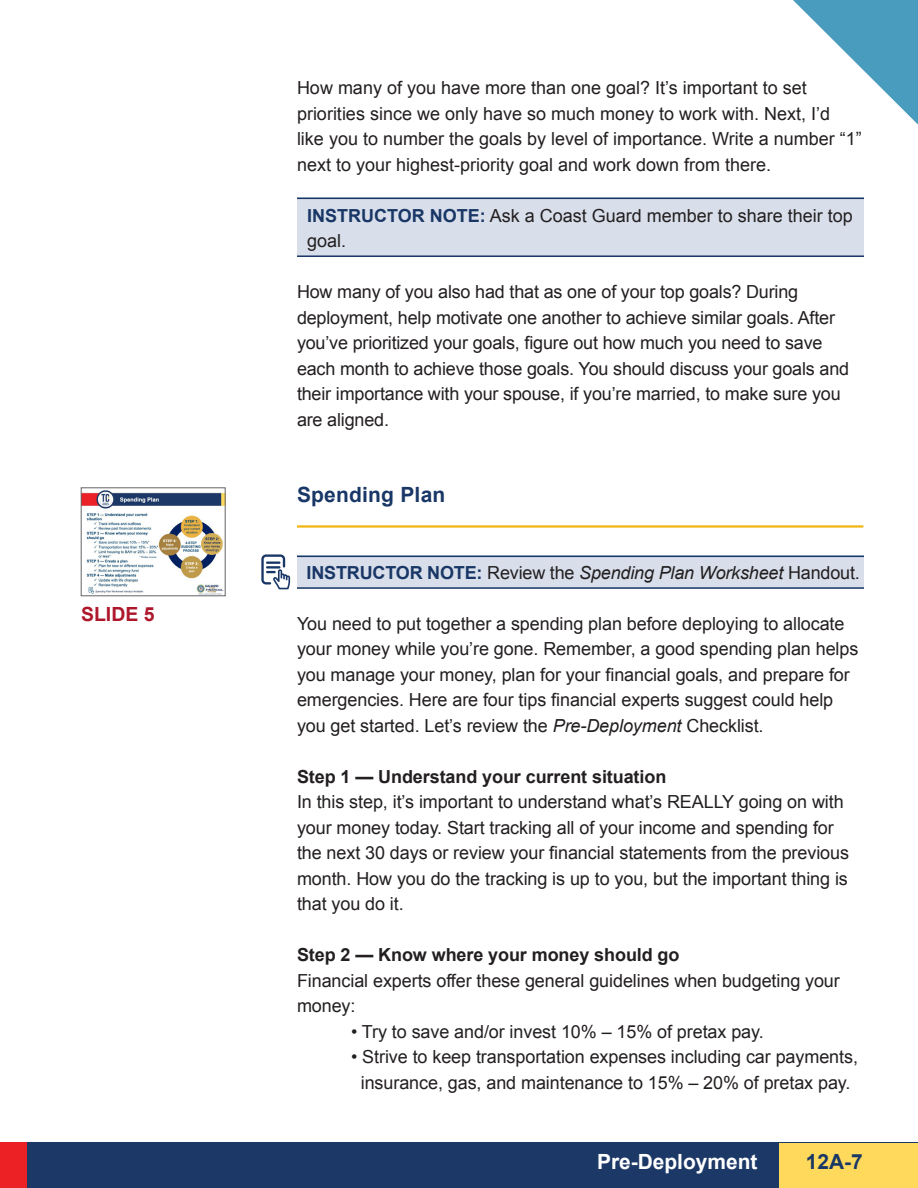
<style>
.page{position:relative;width:918px;height:1188px;background:#fff}
.page>*{position:absolute;margin:0;border:0;box-sizing:border-box;transform-origin:0 0}
.COPY{font:700 21px "Arial";letter-spacing:.01em;color:#193766}
.t1{font:700 20.85px "Arial";color:#fff}
.t2{font:700 20.85px "Arial";color:#193766}
.t3{font:700 19.5px "Arial";color:#ae172b}
.COPY-2{font:18px/25.5px "Arial";letter-spacing:-.005em;color:#231f20}
.t4{font:700 18px "Arial";letter-spacing:-.005em;color:#231f20}
.COPY-3{font:italic 18px "Arial";letter-spacing:-.01em;color:#231f20}
.s1{font-weight:700;color:#193766}
.s2{font-weight:700;font-style:normal;color:#193766}
.s3{font-style:normal}
.s4{font-style:italic}
</style>
<div class="page">
<div style="left:0;top:1143px;width:918px;height:45px;background:#1c3866"></div>
<div style="left:779px;top:1143px;width:139px;height:45px;background:#fed95c"></div>
<svg style="left:793px;top:0;width:125px;height:125px"></svg>
<div style="left:0;top:1143px;width:27px;height:45px;background:#ec2126"></div>
<div style="left:297px;top:198px;width:567px;height:59px;background:#d8dfea"></div>
<hr style="left:297px;top:198px;width:567px;height:1px;background:#193766">
<hr style="left:297px;top:255px;width:567px;height:2px;background:#193766">
<div style="left:297px;top:556px;width:567px;height:33px;background:#d8dfea"></div>
<hr style="left:297px;top:556px;width:567px;height:1px;background:#193766">
<hr style="left:297px;top:587px;width:567px;height:2px;background:#193766">
<svg style="left:261px;top:554px;width:29px;height:35px"></svg>
<hr style="left:297px;top:525px;width:566px;height:3px;background:#f1b510">
<img style="left:83px;top:490px;width:140px;height:104px">
<div style="left:81px;top:488px;width:144px;height:108px;border:1px solid #636366"></div>
<p class="t3" style="left:81px;top:601px;width:75px">SLIDE 5</p>
<p class="COPY-2" style="left:297px;top:75px;width:566px">How many of you have more than one goal? It’s important to set priorities since we only have so much money to work with. Next, I’d<br>like you to number the goals by level of importance. Write a number “1” next to your highest-priority goal and work down from there.</p>
<p class="COPY-2" style="left:307px;top:203px;width:547px"><span class="s1">INSTRUCTOR NOTE:</span> Ask a Coast Guard member to share their top goal.</p>
<p class="COPY-2" style="left:297px;top:279px;width:554px">How many of you also had that as one of your top goals? During deployment, help motivate one another to achieve similar goals. After you’ve prioritized your goals, figure out how much you need to save each month to achieve those goals. You should discuss your goals and their importance with your spouse, if you’re married, to make sure you are aligned.</p>
<p class="COPY" style="left:297px;top:481px;width:150px">Spending Plan</p>
<p class="COPY-3" style="left:307px;top:561px;width:555px"><span class="s2">INSTRUCTOR NOTE:</span> <span class="s3">Review the</span> Spending Plan Worksheet <span class="s3">Handout.</span></p>
<p class="COPY-2" style="left:297px;top:611px;width:563px">You need to put together a spending plan before deploying to allocate your money while you’re gone. Remember, a good spending plan helps you manage your money, plan for your financial goals, and prepare for emergencies. Here are four tips financial experts suggest could help you get started. Let’s review the <span class="s4">Pre-Deployment</span> Checklist.</p>
<p class="t4" style="left:297px;top:764px;width:371px">Step 1 — Understand your current situation</p>
<p class="COPY-2" style="left:297px;top:789px;width:554px">In this step, it’s important to understand what’s REALLY going on with your money today. Start tracking all of your income and spending for the next 30 days or review your financial statements from the previous month. How you do the tracking is up to you, but the important thing is that you do it.</p>
<p class="t4" style="left:297px;top:943px;width:384px">Step 2 — Know where your money should go</p>
<p class="COPY-2" style="left:297px;top:968px;width:544px">Financial experts offer these general guidelines when budgeting your money:</p>
<p class="COPY-2" style="left:351px;top:1019px;width:414px">• Try to save and/or invest 10% – 15% of pretax pay.</p>
<p class="COPY-2" style="left:351px;top:1044px;width:509px;text-align:center">• Strive to keep transportation expenses including car payments, insurance, gas, and maintenance to 15% – 20% of pretax pay.</p>
<p class="t1" style="left:597px;top:1148px;width:162px">Pre-Deployment</p>
<p class="t2" style="left:806px;top:1148px;width:58px">12A-7</p>
</div>
